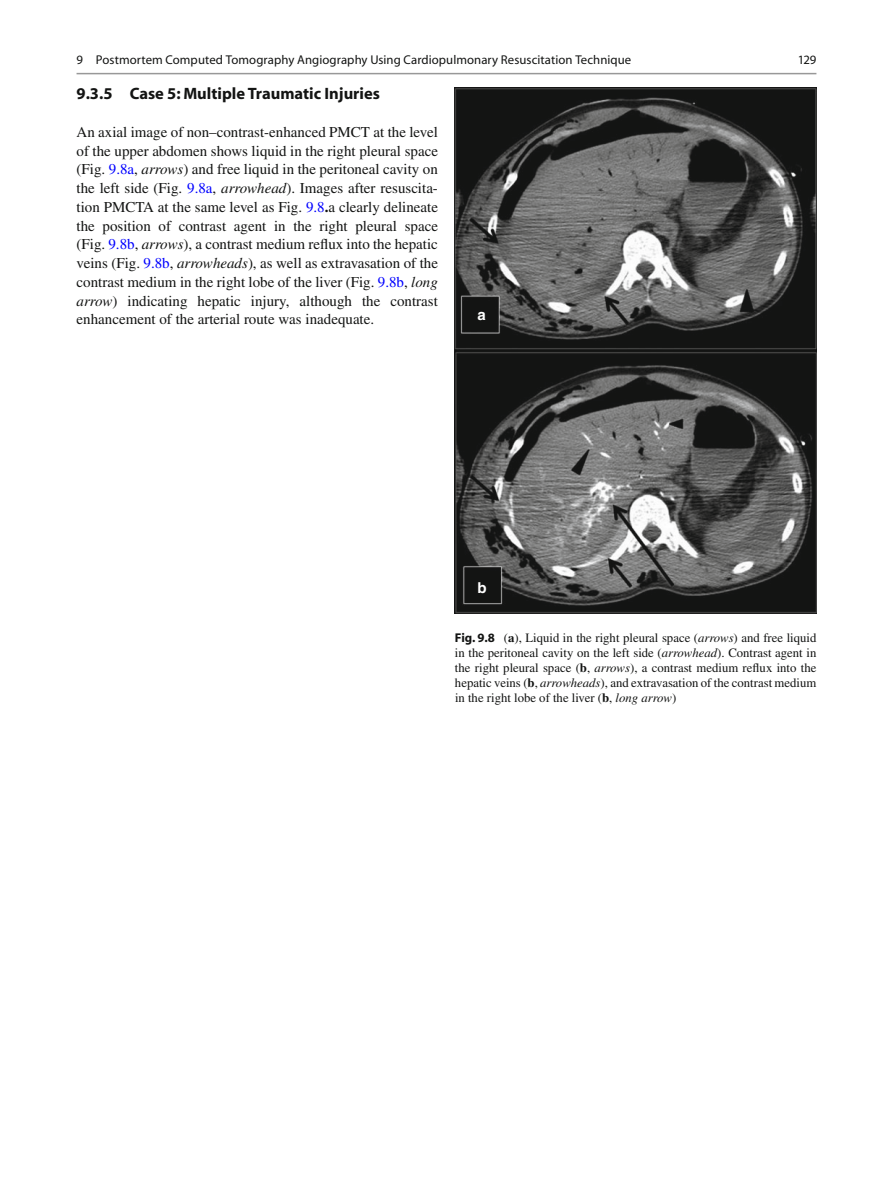
<style>
.page{position:relative;width:893px;height:1187px;background:#fff}
.page>*{position:absolute;margin:0;border:0;box-sizing:border-box;transform-origin:0 0}
.t1{font:700 16.5px "Jfflxm Myriad";color:#131413}
.t2{font:15px/18.8px "Yxntmd Times";color:#131413;text-align:justify}
.t3{font:700 15px "Ldsvgr Helvetica";color:#fff}
.t4{font:12.75px/15px "Yxntmd Times";color:#131413;text-align:justify}
.t5{font:12.75px "Xqsvcv Myriad";letter-spacing:.005em;color:#131413}
.s1{color:#00f}
.s2{font-family:"Bgvrtg Times";font-style:italic}
.s3{font-family:"Wybbgf Times";font-weight:700}
.s4{font-family:"Jfflxm Myriad";font-weight:700}
</style>
<div class="page">
<img style="left:455px;top:88px;width:361px;height:525px">
<hr style="left:77px;top:73px;width:739px;height:1px;background:#989898">
<p class="t5" style="left:77px;top:55px;width:556px">9 Postmortem Computed Tomography Angiography Using Cardiopulmonary Resuscitation Technique</p>
<p class="t1" style="left:77px;top:88px;width:305px">9.3.5 Case 5: Multiple Traumatic Injuries</p>
<p class="t2" style="left:77px;top:124px;width:363px">An axial image of non–contrast-enhanced PMCT at the level of the upper abdomen shows liquid in the right pleural space (Fig. <span class="s1">9.8a</span> , <span class="s2">arrows</span> ) and free liquid in the peritoneal cavity on the left side (Fig. <span class="s1">9.8a</span> , <span class="s2">arrowhead</span> ). Images after resuscita&shy;tion PMCTA at the same level as Fig. <span class="s1">9.8</span><span class="s3">.</span> a clearly delineate the position of contrast agent in the right pleural space (Fig. <span class="s1">9.8b</span> , <span class="s2">arrows</span> ), a contrast medium reflux into the hepatic veins (Fig. <span class="s1">9.8b</span> , <span class="s2">arrowheads</span> ), as well as extravasation of the contrast medium in the right lobe of the liver (Fig. <span class="s1">9.8b</span> , <span class="s2">long arrow</span> ) indicating hepatic injury, although the contrast enhancement of the arterial route was inadequate.</p>
<p class="t3" style="left:477px;top:306px;width:10px">a</p>
<p class="t3" style="left:477px;top:578px;width:11px">b</p>
<p class="t5" style="left:798px;top:55px;width:20px">129</p>
<p class="t4" style="left:455px;top:631px;width:363px"><span class="s4">Fig. 9.8</span> ( <span class="s3">a</span> ), Liquid in the right pleural space ( <span class="s2">arrows</span> ) and free liquid in the peritoneal cavity on the left side ( <span class="s2">arrowhead</span> ). Contrast agent in the right pleural space ( <span class="s3">b</span> , <span class="s2">arrows</span> ), a contrast medium reflux into the hepatic veins ( <span class="s3">b</span> , <span class="s2">arrowheads</span> ), and extravasation of the contrast medium in the right lobe of the liver ( <span class="s3">b</span> , <span class="s2">long arrow</span> )</p>
</div>
